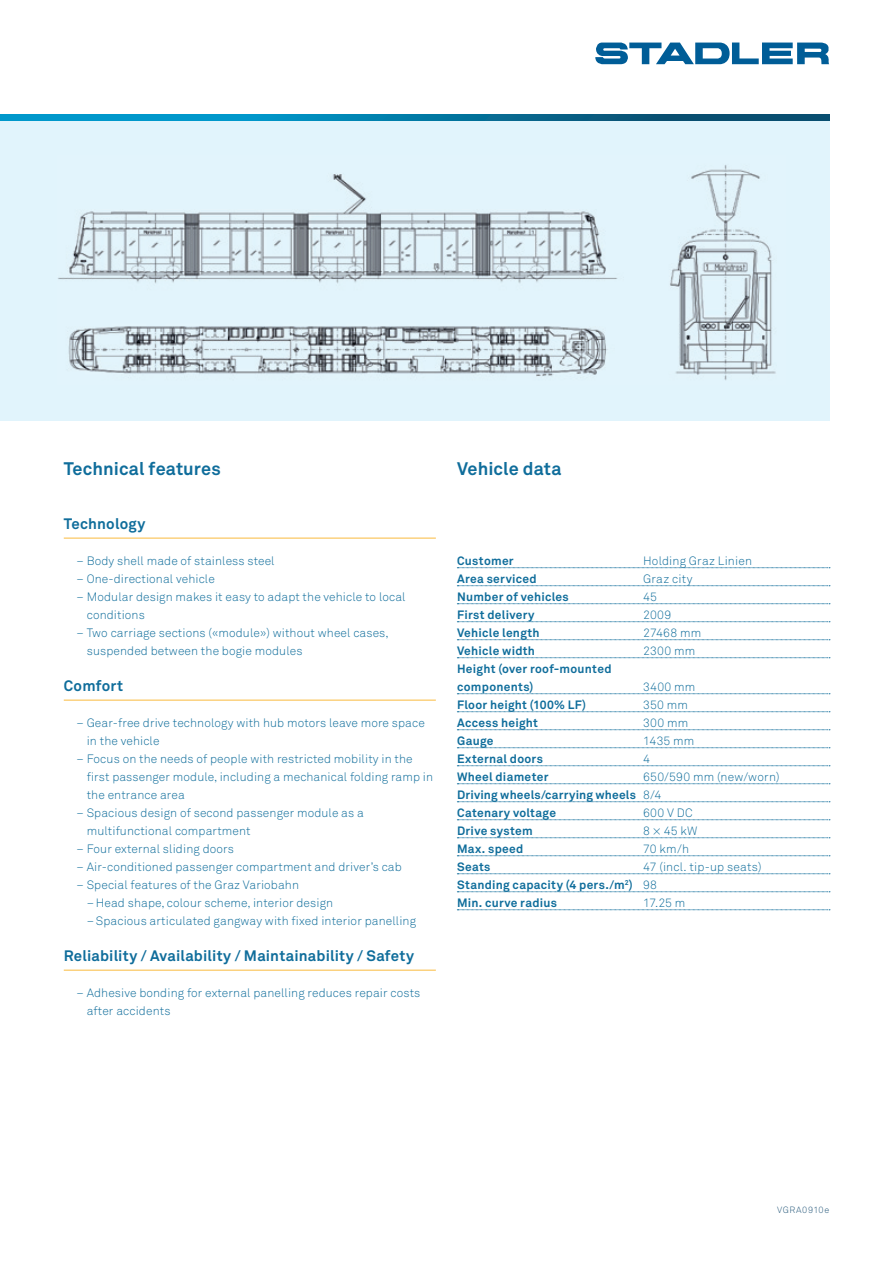
<style>
.page{position:relative;width:893px;height:1263px;background:#fff}
.page>*{position:absolute;margin:0;border:0;box-sizing:border-box;transform-origin:0 0}
.t1{font:700 18px "Akkurat Pro";color:#0f6d9b}
.t2{font:700 15px "Akkurat Pro";letter-spacing:.01em;color:#0f6d9b}
.t3{font:300 12px/18px "Akkurat Pro";letter-spacing:.01em;color:#0f6d9b}
.t4{font:700 12px/18px "Akkurat Pro";letter-spacing:.02em;color:#0f6d9b}
.t5{font:300 9px "Akkurat Pro";letter-spacing:.055em;color:#235679}
.s1{font-weight:300}
</style>
<div class="page">
<svg style="left:595px;top:43px;width:234px;height:21px"></svg>
<div style="left:0;top:121px;width:829px;height:300px;background:#e1f4fc"></div>
<svg style="left:0;top:115px;width:829px;height:6px;background:#0376a1"></svg>
<img style="left:58px;top:165px;width:718px;height:215px">
<svg style="left:457px;top:567px;width:373px;height:1px"></svg>
<svg style="left:457px;top:585px;width:373px;height:1px"></svg>
<svg style="left:457px;top:603px;width:373px;height:1px"></svg>
<svg style="left:457px;top:621px;width:373px;height:1px"></svg>
<svg style="left:457px;top:639px;width:373px;height:1px"></svg>
<svg style="left:457px;top:657px;width:373px;height:1px"></svg>
<svg style="left:457px;top:693px;width:373px;height:1px"></svg>
<svg style="left:457px;top:711px;width:373px;height:1px"></svg>
<svg style="left:457px;top:729px;width:373px;height:1px"></svg>
<svg style="left:457px;top:747px;width:373px;height:1px"></svg>
<svg style="left:457px;top:765px;width:373px;height:1px"></svg>
<svg style="left:457px;top:783px;width:373px;height:1px"></svg>
<svg style="left:457px;top:801px;width:373px;height:1px"></svg>
<svg style="left:457px;top:819px;width:373px;height:1px"></svg>
<svg style="left:457px;top:837px;width:373px;height:1px"></svg>
<svg style="left:457px;top:855px;width:373px;height:1px"></svg>
<svg style="left:457px;top:873px;width:373px;height:1px"></svg>
<svg style="left:457px;top:891px;width:373px;height:1px"></svg>
<svg style="left:457px;top:909px;width:373px;height:1px"></svg>
<hr style="left:64px;top:538px;width:372px;height:1px;background:#faba3d">
<hr style="left:64px;top:700px;width:372px;height:1px;background:#faba3d">
<hr style="left:64px;top:970px;width:372px;height:1px;background:#faba3d">
<h1 class="t1" style="left:64px;top:457px;width:158px">Technical features</h1>
<p class="t2" style="left:64px;top:514px;width:83px">Technology</p>
<p class="t3" style="left:77px;top:551px;width:200px">– Body shell made of stainless steel</p>
<p class="t3" style="left:77px;top:569px;width:140px">– One-directional vehicle</p>
<p class="t3" style="left:87px;top:587px;width:320px;text-indent:-10px">– Modular design makes it easy to adapt the vehicle to local conditions</p>
<p class="t3" style="left:87px;top:623px;width:303px;text-indent:-10px">– Two carriage sections («module») without wheel cases, suspended between the bogie modules</p>
<p class="t2" style="left:64px;top:676px;width:61px">Comfort</p>
<p class="t3" style="left:87px;top:713px;width:340px;text-indent:-10px">– Gear-free drive technology with hub motors leave more space in the vehicle</p>
<p class="t3" style="left:87px;top:749px;width:348px;text-indent:-10px">– Focus on the needs of people with restricted mobility in the first passenger module, including a mechanical folding ramp in the entrance area</p>
<p class="t3" style="left:87px;top:803px;width:279px;text-indent:-10px">– Spacious design of second passenger module as a multifunctional compartment</p>
<p class="t3" style="left:77px;top:839px;width:159px">– Four external sliding doors</p>
<p class="t3" style="left:77px;top:857px;width:327px">– Air-conditioned passenger compartment and driver’s cab</p>
<p class="t3" style="left:77px;top:875px;width:224px">– Special features of the Graz Variobahn</p>
<p class="t3" style="left:87px;top:893px;width:331px">– Head shape, colour scheme, interior design<br>–Spacious articulated gangway with fixed interior panelling</p>
<p class="t2" style="left:64px;top:946px;width:352px">Reliability / Availability / Maintainability / Safety</p>
<p class="t3" style="left:87px;top:983px;width:335px;text-indent:-10px">– Adhesive bonding for external panelling reduces repair costs after accidents</p>
<h1 class="t1" style="left:457px;top:457px;width:106px">Vehicle data</h1>
<p class="t4" style="left:457px;top:551px;width:58px">Customer</p>
<p class="t3" style="left:643px;top:551px;width:110px">Holding Graz Linien</p>
<p class="t4" style="left:457px;top:569px;width:81px">Area serviced</p>
<p class="t3" style="left:643px;top:569px;width:51px">Graz city</p>
<p class="t4" style="left:457px;top:587px;width:113px">N umber of vehicles</p>
<p class="t3" style="left:643px;top:587px;width:16px">45</p>
<p class="t4" style="left:457px;top:605px;width:79px">First delivery</p>
<p class="t3" style="left:643px;top:605px;width:30px">2009</p>
<p class="t4" style="left:457px;top:623px;width:84px">Vehicle length</p>
<p class="t3" style="left:643px;top:623px;width:60px">27468 mm</p>
<p class="t4" style="left:457px;top:641px;width:79px">Vehicle width</p>
<p class="t3" style="left:643px;top:641px;width:54px">2300 mm</p>
<p class="t4" style="left:457px;top:659px;width:156px">Height (over roof-mounted components)</p>
<p class="t3" style="left:643px;top:677px;width:54px">3400 mm</p>
<p class="t4" style="left:457px;top:695px;width:131px">Floor height (100% LF)</p>
<p class="t3" style="left:643px;top:695px;width:46px">350 mm</p>
<p class="t4" style="left:457px;top:713px;width:82px">Access height</p>
<p class="t3" style="left:643px;top:713px;width:47px">300 mm</p>
<p class="t4" style="left:457px;top:731px;width:38px">Gauge</p>
<p class="t3" style="left:643px;top:731px;width:53px">1435 mm</p>
<p class="t4" style="left:457px;top:749px;width:87px">External doors</p>
<p class="t3" style="left:643px;top:749px;width:8px">4</p>
<p class="t4" style="left:457px;top:767px;width:93px">Wheel diameter</p>
<p class="t4" style="left:457px;top:767px;width:324px;text-indent:186px"><span class="s1">650/590 mm (new/worn)<br></span>Driving wheels/carrying wheels <span class="s1">8/4<br></span>Catenary voltage</p>
<p class="t3" style="left:643px;top:803px;width:51px">600 V DC</p>
<p class="t4" style="left:457px;top:821px;width:77px">Drive system</p>
<p class="t3" style="left:643px;top:821px;width:56px">8 × 45 kW</p>
<p class="t4" style="left:457px;top:839px;width:68px">Max. speed</p>
<p class="t3" style="left:643px;top:839px;width:48px">70 km/h</p>
<p class="t4" style="left:457px;top:857px;width:35px">Seats</p>
<p class="t4" style="left:457px;top:857px;width:306px;text-indent:186px"><span class="s1">47 (incl. tip-up seats)<br></span>Standing capacity (4 pers./m<sup>2</sup>) <span class="s1">98<br></span>Min. curve radius</p>
<p class="t3" style="left:643px;top:893px;width:44px">17.25 m</p>
<p class="t5" style="left:777px;top:1204px;width:53px">VGRA0910e</p>
</div>
